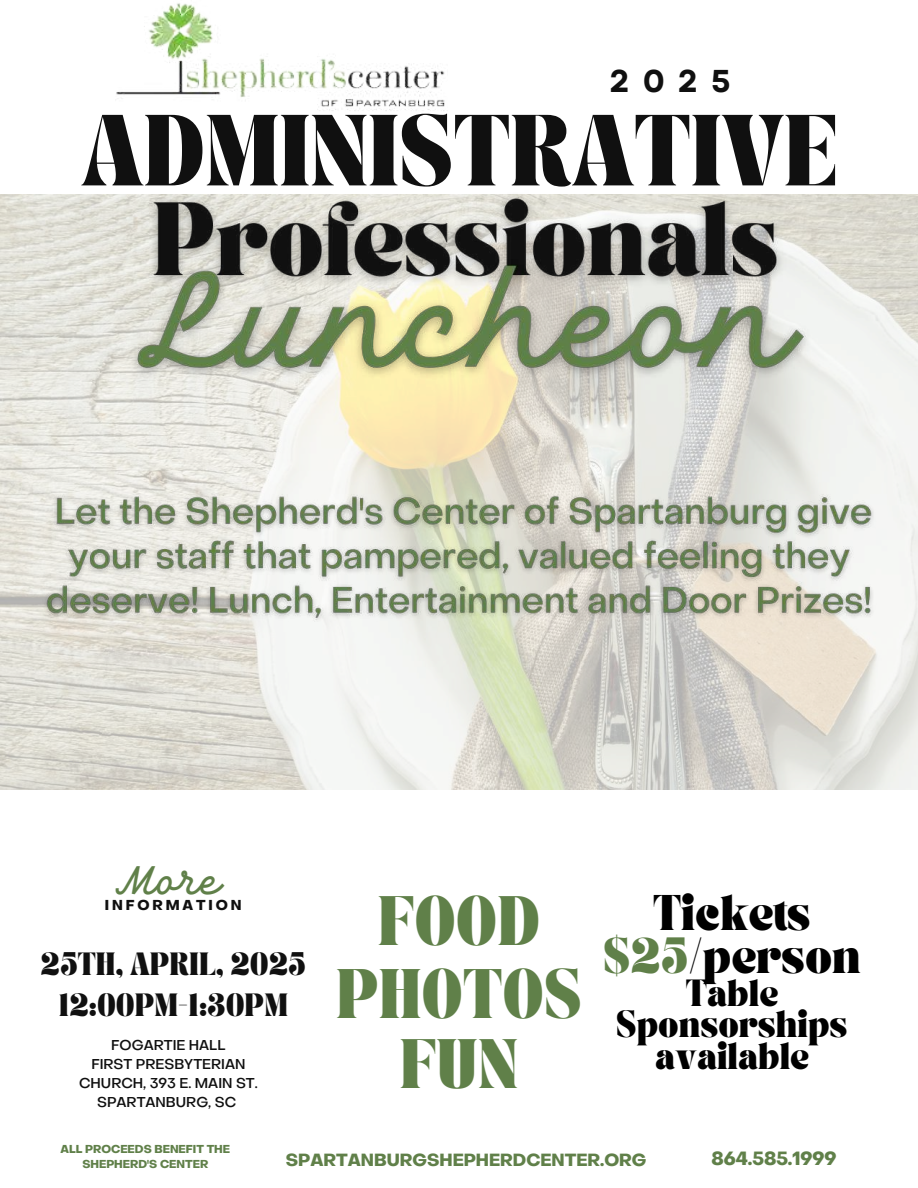
<style>
.page{position:relative;width:918px;height:1188px;background:#fff}
.page>*{position:absolute;margin:0;border:0;box-sizing:border-box;transform-origin:0 0}
.t1{font:700 61.8px "TANASHFORD";color:#101010}
.t2{font:700 42.9px/71.4px "TANASHFORD";color:#608049;text-align:center}
.t3{font:39.6px "TT Backwards Script";color:#608049}
.t4{font:700 31.5px "Garet";color:#101010}
.t5{font:700 30.75px/42.8px "TANASHFORD";color:#000;text-align:center}
.t6{font:700 23.25px/31.5px "TANASHFORD";color:#000;text-align:center}
.t7{font:700 19.8px/41.5px "TANASHFORD";color:#101010;text-align:center}
.t8{font:700 18.75px "Object Sans";color:#608049}
.t9{font:700 17.25px "Object Sans";color:#608049}
.t10{font:500 14.1px/19px "Object Sans";color:#101010;text-align:center}
.t11{font:700 14.1px "Object Sans";letter-spacing:.205em;color:#101010}
.t12{font:700 11.25px/15px "Object Sans";color:#608049;text-align:center}
.s1{color:#608049}
</style>
<div class="page">
<img style="left:0;top:194px;width:918px;height:595px">
<img style="left:115px;top:3px;width:330px;height:220px">
<img style="left:121px;top:185px;width:699px;height:226px">
<img style="left:36px;top:489px;width:846px;height:141px">
<h3 class="t4" style="left:609px;top:58px;width:123px">2025</h3>
<h1 class="t1" style="left:81px;top:111px;width:757px">ADMINISTRATIVE</h1>
<h3 class="t3" style="left:118px;top:860px;width:102px">More</h3>
<p class="t11" style="left:105px;top:899px;width:138px">INFORMATION</p>
<h3 class="t7" style="left:41px;top:946px;width:267px">25TH, APRIL, 2025<br>12:00PM-1:30PM</h3>
<p class="t10" style="left:79px;top:1037px;width:180px">FOGARTIE HALL<br>FIRST PRESBYTERIAN<br>CHURCH, 393 E. MAIN ST.<br>SPARTANBURG, SC</p>
<h2 class="t2" style="left:336px;top:892px;width:247px">FOOD<br>PHOTOS<br>FUN</h2>
<h3 class="t5" style="left:603px;top:897px;width:259px">Tickets <span class="s1">$25</span>/person</h3>
<h3 class="t6" style="left:616px;top:981px;width:233px">Table<br>Sponsorships available</h3>
<p class="t12" style="left:61px;top:1142px;width:171px">ALL PROCEEDS BENEFIT THE<br>SHEPHERD'S CENTER</p>
<p class="t9" style="left:286px;top:1153px;width:362px">SPARTANBURGSHEPHERDCENTER.ORG</p>
<h3 class="t8" style="left:711px;top:1151px;width:126px">864.585.1999</h3>
</div>
